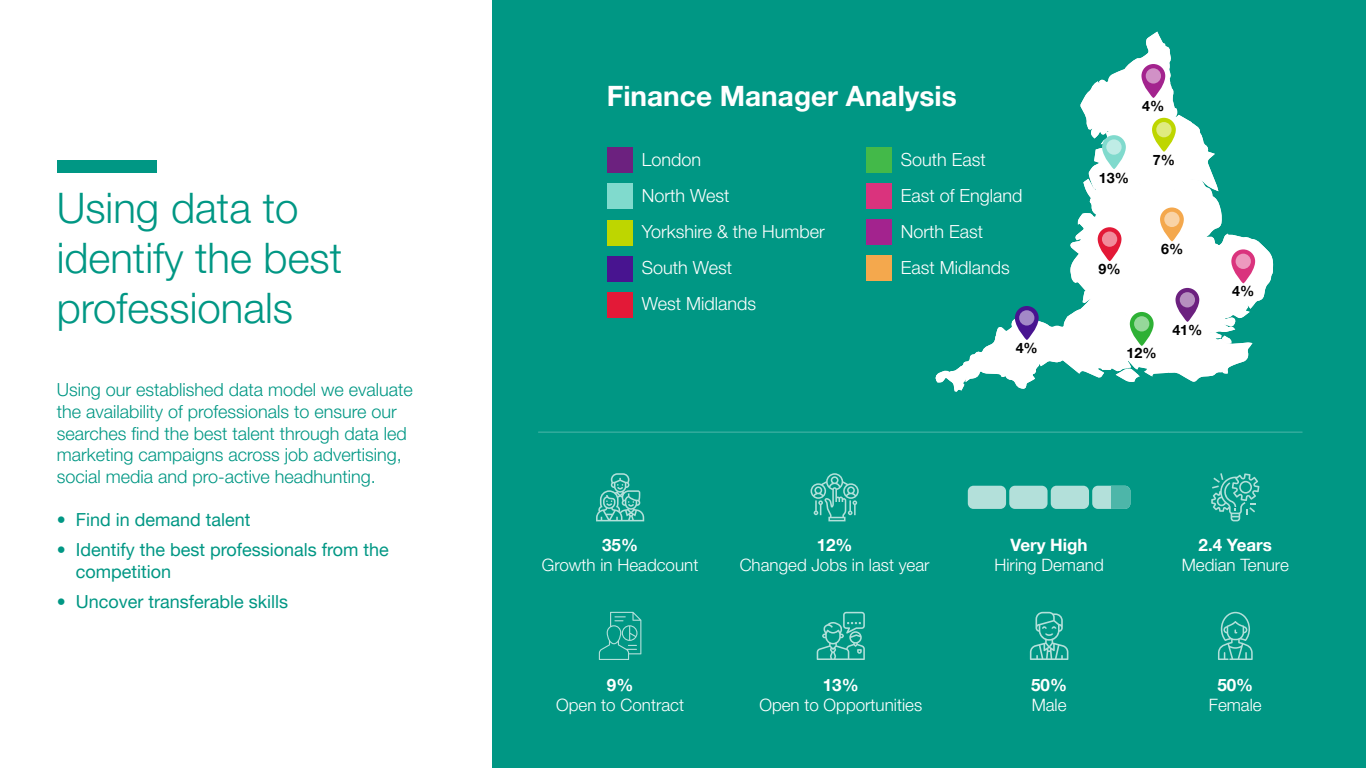
<style>
.page{position:relative;width:1366px;height:768px;background:#fff}
.page>*{position:absolute;margin:0;border:0;box-sizing:border-box;transform-origin:0 0}
.t1{font:300 42px/50.4px "Helvetica Neue LT Pro";color:#009784}
.t2{font:700 28px "Helvetica Neue LT Pro";color:#fff}
.t3{font:300 18px/21.6px "Helvetica Neue LT Pro";color:#009784}
.t4{font:300 18px/36px "Helvetica Neue LT Pro";color:#fff}
.t5{font:18px/21.6px "Helvetica Neue LT Pro";color:#009784}
.t6{font:300 17px "Helvetica Neue LT Pro";color:#fff}
.t7{font:700 17px "Helvetica Neue LT Pro";color:#fff}
.t8{font:700 14.3px "Helvetica Neue LT Pro";color:#000}
</style>
<div class="page">
<div style="left:492px;top:0;width:874px;height:768px;background:#009784"></div>
<div style="left:57px;top:160px;width:100px;height:13px;background:#009784"></div>
<hr style="left:538px;top:432px;width:764px;height:1px;background:#4db6a9">
<svg style="left:936px;top:31px;width:338px;height:361px"></svg>
<div style="left:607px;top:148px;width:25px;height:25px;background:#6c217f"></div>
<div style="left:607px;top:184px;width:25px;height:25px;background:#80dacd"></div>
<div style="left:607px;top:220px;width:25px;height:25px;background:#bed600"></div>
<div style="left:607px;top:256px;width:25px;height:25px;background:#481490"></div>
<div style="left:607px;top:292px;width:25px;height:26px;background:#e31937"></div>
<div style="left:866px;top:148px;width:26px;height:25px;background:#43b949"></div>
<div style="left:866px;top:184px;width:26px;height:25px;background:#da337d"></div>
<div style="left:866px;top:220px;width:26px;height:25px;background:#a3238e"></div>
<div style="left:866px;top:256px;width:26px;height:25px;background:#f4a84d"></div>
<svg style="left:1211px;top:473px;width:48px;height:48px"></svg>
<div style="left:968px;top:486px;width:38px;height:23px;background:#b3e0da;border-radius:6px"></div>
<div style="left:1009px;top:486px;width:39px;height:23px;background:#b3e0da;border-radius:6px"></div>
<div style="left:1051px;top:486px;width:38px;height:23px;background:#b3e0da;border-radius:6px"></div>
<div style="left:1092px;top:486px;width:39px;height:23px;background:#b3e0da;border-radius:6px"></div>
<div style="left:1111px;top:486px;width:20px;height:23px;background:#4db6a9"></div>
<svg style="left:596px;top:473px;width:48px;height:48px"></svg>
<svg style="left:811px;top:473px;width:48px;height:48px"></svg>
<svg style="left:1030px;top:612px;width:38px;height:48px"></svg>
<svg style="left:817px;top:612px;width:48px;height:48px"></svg>
<svg style="left:599px;top:612px;width:42px;height:48px"></svg>
<svg style="left:1218px;top:612px;width:35px;height:48px"></svg>
<h1 class="t1" style="left:57px;top:182px;width:287px">Using data to identify the best professionals</h1>
<p class="t3" style="left:57px;top:379px;width:358px">Using our established data model we evaluate the availability of professionals to ensure our searches find the best talent through data led marketing campaigns across job advertising, social media and pro-active headhunting.</p>
<p class="t5" style="left:57px;top:508px;width:195px">• Find in demand talent</p>
<p class="t5" style="left:76px;top:539px;width:315px;text-indent:-19px">• Identify the best professionals from the competition</p>
<p class="t5" style="left:57px;top:590px;width:233px">• Uncover transferable skills</p>
<h2 class="t2" style="left:607px;top:78px;width:351px">Finance Manager Analysis</h2>
<p class="t4" style="left:642px;top:142px;width:184px">London<br>North West<br>Yorkshire &amp; the Humber<br>South West<br>West Midlands</p>
<p class="t4" style="left:901px;top:142px;width:123px">South East<br>East of England<br>North East<br>East Midlands</p>
<p class="t8" style="left:1016px;top:339px;width:24px">4%</p>
<p class="t8" style="left:1142px;top:97px;width:24px">4%</p>
<p class="t8" style="left:1099px;top:170px;width:32px">13%</p>
<p class="t8" style="left:1099px;top:260px;width:24px">9%</p>
<p class="t8" style="left:1153px;top:151px;width:24px">7%</p>
<p class="t8" style="left:1161px;top:240px;width:24px">6%</p>
<p class="t8" style="left:1172px;top:321px;width:32px">41%</p>
<p class="t8" style="left:1127px;top:344px;width:32px">12%</p>
<p class="t8" style="left:1232px;top:282px;width:24px">4%</p>
<p class="t7" style="left:602px;top:534px;width:37px">35%</p>
<p class="t6" style="left:542px;top:555px;width:158px">Growth in Headcount</p>
<p class="t7" style="left:607px;top:674px;width:28px">9%</p>
<p class="t6" style="left:556px;top:695px;width:129px">Open to Contract</p>
<p class="t7" style="left:817px;top:534px;width:37px">12%</p>
<p class="t6" style="left:740px;top:555px;width:191px">Changed Jobs in last year</p>
<p class="t7" style="left:823px;top:674px;width:37px">13%</p>
<p class="t6" style="left:759px;top:695px;width:164px">Open to Opportunities</p>
<p class="t7" style="left:1011px;top:534px;width:79px">Very High</p>
<p class="t6" style="left:995px;top:555px;width:111px">Hiring Demand</p>
<p class="t7" style="left:1031px;top:674px;width:37px">50%</p>
<p class="t6" style="left:1032px;top:695px;width:36px">Male</p>
<p class="t7" style="left:1199px;top:534px;width:75px">2.4 Years</p>
<p class="t6" style="left:1182px;top:555px;width:109px">Median Tenure</p>
<p class="t7" style="left:1217px;top:674px;width:37px">50%</p>
<p class="t6" style="left:1209px;top:695px;width:54px">Female</p>
</div>
